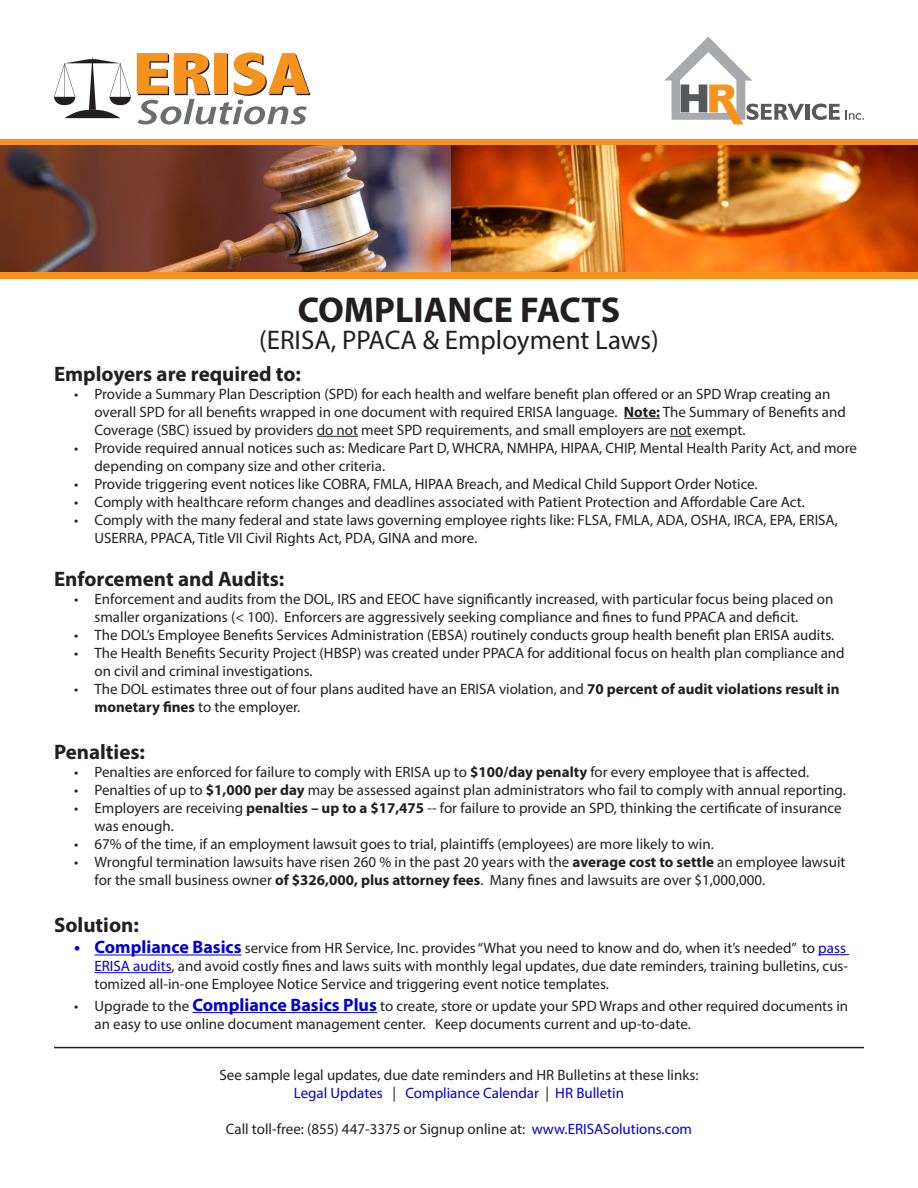
<style>
.page{position:relative;width:918px;height:1188px;background:#fff}
.page>*{position:absolute;margin:0;border:0;box-sizing:border-box;transform-origin:0 0}
.t1{font:700 36px "Myriad Pro";color:#231f20}
.t2{font:27px "Myriad Pro";color:#231f20}
.t3{font:700 21px "Myriad Pro";color:#231f20}
.t4{font:15px/18px "Myriad Pro";color:#231f20}
.t5{font:15px "Myriad Pro";color:#0000d6}
.s1{font-weight:700}
.s2{font-weight:700;font-size:18px;color:#0000d6}
.s3{color:#0000d6}
.s4{color:#231f20}
</style>
<div class="page">
<div style="left:0;top:139px;width:918px;height:140px;background:#f7931d"></div>
<hr style="left:624px;top:418px;width:36px;height:1px;background:#231f20">
<hr style="left:317px;top:436px;width:41px;height:1px;background:#231f20">
<svg style="left:670px;top:436px;width:22px;height:1px"></svg>
<hr style="left:94px;top:955px;width:148px;height:1px;background:#0000d6">
<hr style="left:818px;top:954px;width:31px;height:1px;background:#0000d6">
<hr style="left:94px;top:972px;width:77px;height:1px;background:#0000d6">
<hr style="left:193px;top:1012px;width:184px;height:1px;background:#0000d6">
<svg style="left:54px;top:56px;width:77px;height:62px"></svg>
<svg style="left:137px;top:52px;width:174px;height:73px"></svg>
<hr style="left:805px;top:104px;width:4px;height:16px;background:#57585a">
<svg style="left:812px;top:104px;width:28px;height:16px"></svg>
<svg style="left:846px;top:110px;width:18px;height:10px"></svg>
<svg style="left:664px;top:37px;width:140px;height:88px"></svg>
<img style="left:0;top:146px;width:918px;height:126px">
<hr style="left:54px;top:1047px;width:810px;height:1px;background:#231f20">
<p class="t1" style="left:298px;top:286px;width:324px">COMPLIANCE FACTS</p>
<p class="t2" style="left:259px;top:323px;width:401px">(ERISA, PPACA &amp; Employment Laws)</p>
<p class="t3" style="left:54px;top:360px;width:249px">Employers are required to:</p>
<p class="t4" style="left:94px;top:385px;width:753px;text-indent:-20px">• Provide a Summary Plan Description (SPD) for each health and welfare benefit plan offered or an SPD Wrap creating an overall SPD for all benefits wrapped in one document with required ERISA language. <span class="s1">Note:</span> The Summary of Benefits and<br>Coverage (SBC) issued by providers do not meet SPD requirements, and small employers are not exempt.</p>
<p class="t4" style="left:94px;top:439px;width:764px;text-indent:-20px">• Provide required annual notices such as: Medicare Part D, WHCRA, NMHPA, HIPAA, CHIP, Mental Health Parity Act, and more depending on company size and other criteria.</p>
<p class="t4" style="left:74px;top:475px;width:685px">• Provide triggering event notices like COBRA, FMLA, HIPAA Breach, and Medical Child Support Order Notice.</p>
<p class="t4" style="left:74px;top:493px;width:732px">• Comply with healthcare reform changes and deadlines associated with Patient Protection and Affordable Care Act.</p>
<p class="t4" style="left:94px;top:511px;width:745px;text-indent:-20px">• Comply with the many federal and state laws governing employee rights like: FLSA, FMLA, ADA, OSHA, IRCA, EPA, ERISA,<br>USERRA, PPACA, Title VII Civil Rights Act, PDA, GINA and more.</p>
<p class="t3" style="left:54px;top:565px;width:232px">Enforcement and Audits:</p>
<p class="t4" style="left:94px;top:590px;width:741px;text-indent:-20px">• Enforcement and audits from the DOL, IRS and EEOC have significantly increased, with particular focus being placed on smaller organizations (&lt; 100). Enforcers are aggressively seeking compliance and fines to fund PPACA and deficit.</p>
<p class="t4" style="left:74px;top:626px;width:762px">• The DOL’s Employee Benefits Services Administration (EBSA) routinely conducts group health benefit plan ERISA audits.</p>
<p class="t4" style="left:94px;top:644px;width:752px;text-indent:-20px">• The Health Benefits Security Project (HBSP) was created under PPACA for additional focus on health plan compliance and on civil and criminal investigations.</p>
<p class="t4" style="left:94px;top:680px;width:747px;text-indent:-20px">• The DOL estimates three out of four plans audited have an ERISA violation, and <span class="s1">70 percent of audit violations result in monetary fines</span> to the employer.</p>
<p class="t3" style="left:54px;top:738px;width:93px">Penalties:</p>
<p class="t4" style="left:74px;top:763px;width:736px">• Penalties are enforced for failure to comply with ERISA up to <span class="s1">$100/day penalty</span> for every employee that is affected.</p>
<p class="t4" style="left:74px;top:781px;width:773px">• Penalties of up to <span class="s1">$1,000 per day</span> may be assessed against plan administrators who fail to comply with annual reporting.</p>
<p class="t4" style="left:94px;top:799px;width:749px;text-indent:-20px">• Employers are receiving <span class="s1">penalties – up to a $17,475</span> -- for failure to provide an SPD, thinking the certificate of insurance was enough.</p>
<p class="t4" style="left:74px;top:835px;width:641px">• 67% of the time, if an employment lawsuit goes to trial, plaintiffs (employees) are more likely to win.</p>
<p class="t4" style="left:94px;top:853px;width:753px;text-indent:-20px">• Wrongful termination lawsuits have risen 260 % in the past 20 years with the <span class="s1">average cost to settle</span> an employee lawsuit for the small business owner <span class="s1">of $326,000, plus attorney fees</span>. Many fines and lawsuits are over $1,000,000.</p>
<p class="t3" style="left:54px;top:911px;width:86px">Solution:</p>
<p class="t4" style="left:94px;top:939px;width:755px;text-indent:-20px"><span class="s2">• Compliance Basics</span> service from HR Service, Inc. provides “What you need to know and do, when it’s needed” to <span class="s3">pass<br>ERISA audits</span>, and avoid costly fines and laws suits with monthly legal updates, due date reminders, training bulletins, cus&shy;tomized all-in-one Employee Notice Service and triggering event notice templates.</p>
<p class="t4" style="left:94px;top:997px;width:755px;text-indent:-20px">• Upgrade to the <span class="s2">Compliance Basics Plus</span> to create, store or update your SPD Wraps and other required documents in an easy to use online document management center. Keep documents current and up-to-date.</p>
<p class="t4" style="left:220px;top:1066px;width:480px">See sample legal updates, due date reminders and HR Bulletins at these links:</p>
<p class="t5" style="left:294px;top:1084px;width:332px">Legal Updates <span class="s4">|</span> Compliance Calendar <span class="s4">|</span> HR Bulletin</p>
<p class="t4" style="left:226px;top:1120px;width:468px">Call toll-free: (855) 447-3375 or Signup online at: <span class="s3">www.ERISASolutions.com</span></p>
</div>
